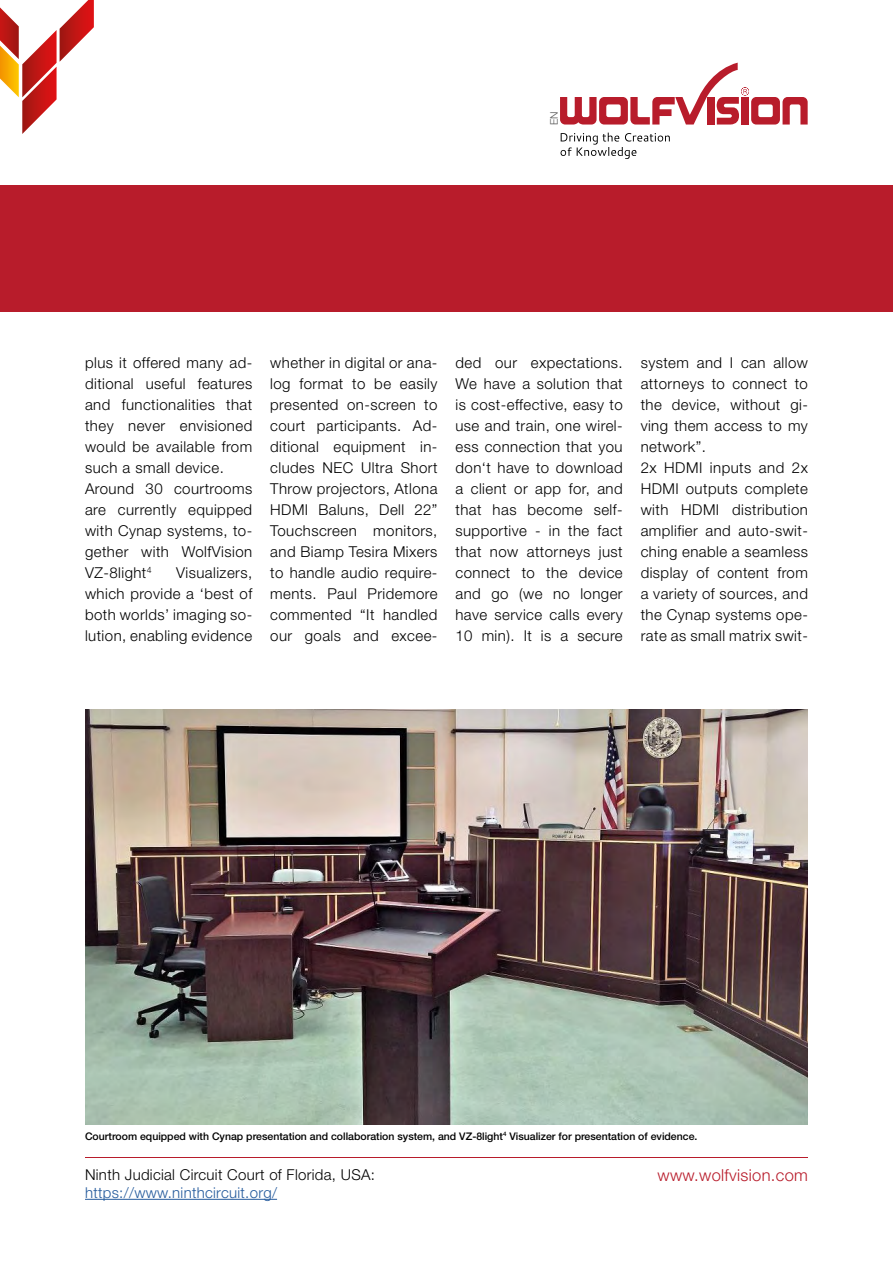
<style>
.page{position:relative;width:893px;height:1263px;background:#fff}
.page>*{position:absolute;margin:0;border:0;box-sizing:border-box;transform-origin:0 0}
.t1{font:300 16.5px "Helvetica Neue LT Pro";letter-spacing:.02em;color:#b81c2b}
.t2{font:300 15px/21px "Helvetica Neue LT Pro";letter-spacing:.03em;color:#000;text-align:justify}
.t3{font:300 15px "Helvetica Neue LT Pro";letter-spacing:.02em;color:#245a9c}
.t4{font:500 10.5px "Helvetica Neue LT Pro";color:#000}
.t5{font:300 10.5px "Helvetica Neue LT Pro";color:#565656}
</style>
<div class="page">
<div style="left:0;top:185px;width:893px;height:126px;background:#b81c2b"></div>
<hr style="left:85px;top:1157px;width:723px;height:1px;background:#b81c2b">
<hr style="left:85px;top:1199px;width:192px;height:1px;background:#245a9c">
<svg style="left:0;top:0;width:94px;height:134px"></svg>
<svg style="left:560px;top:63px;width:248px;height:62px"></svg>
<svg style="left:561px;top:133px;width:109px;height:26px"></svg>
<img style="left:85px;top:709px;width:723px;height:416px">
<p class="t5" style="left:548px;top:125px;width:15px;rotate:-90deg">EN</p>
<p class="t2" style="left:85px;top:352px;width:169px;text-align:left">plus it offered many ad&shy;ditional useful features and functionalities that they never envisioned would be available from such a small device.<br>Around 30 courtrooms are currently equipped with Cynap systems, to&shy;gether with WolfVision<br>VZ-8light<sup>4</sup></p>
<p class="t2" style="left:85px;top:562px;width:169px;text-indent:91px">Visualizers, which provide a ‘best of both worlds’ imaging so&shy;lution, enabling evidence</p>
<p class="t2" style="left:270px;top:352px;width:169px">whether in digital or ana&shy;log format to be easily presented on-screen to court participants. Ad&shy;ditional equipment in&shy;cludes NEC Ultra Short Throw projectors, Atlona HDMI Baluns, Dell 22” Touchscreen monitors, and Biamp Tesira Mixers to handle audio require&shy;ments. Paul Pridemore commented “It handled our goals and excee-</p>
<p class="t2" style="left:455px;top:352px;width:169px">ded our expectations.<br>We have a solution that is cost-effective, easy to use and train, one wirel&shy;ess connection that you don‘t have to download a client or app for, and that has become self&shy;supportive - in the fact that now attorneys just connect to the device and go (we no longer have service calls every 10 min). It is a secure</p>
<p class="t2" style="left:641px;top:352px;width:169px;text-align:left">system and I can allow attorneys to connect to the device, without gi&shy;ving them access to my network”.<br>2x HDMI inputs and 2x<br>HDMI outputs complete with HDMI distribution amplifier and auto-swit&shy;ching enable a seamless display of content from a variety of sources, and the Cynap systems ope&shy;rate as small matrix swit-</p>
<p class="t4" style="left:85px;top:1130px;width:614px">Courtroom equipped with Cynap presentation and collaboration system, and VZ-8light<sup>4</sup> Visualizer for presentation of evidence.</p>
<p class="t2" style="left:85px;top:1164px;width:291px">Ninth Judicial Circuit Court of Florida, USA:</p>
<p class="t3" style="left:85px;top:1183px;width:194px">https://www.ninthcircuit.org/</p>
<p class="t1" style="left:657px;top:1165px;width:152px">www.wolfvision.com</p>
</div>
